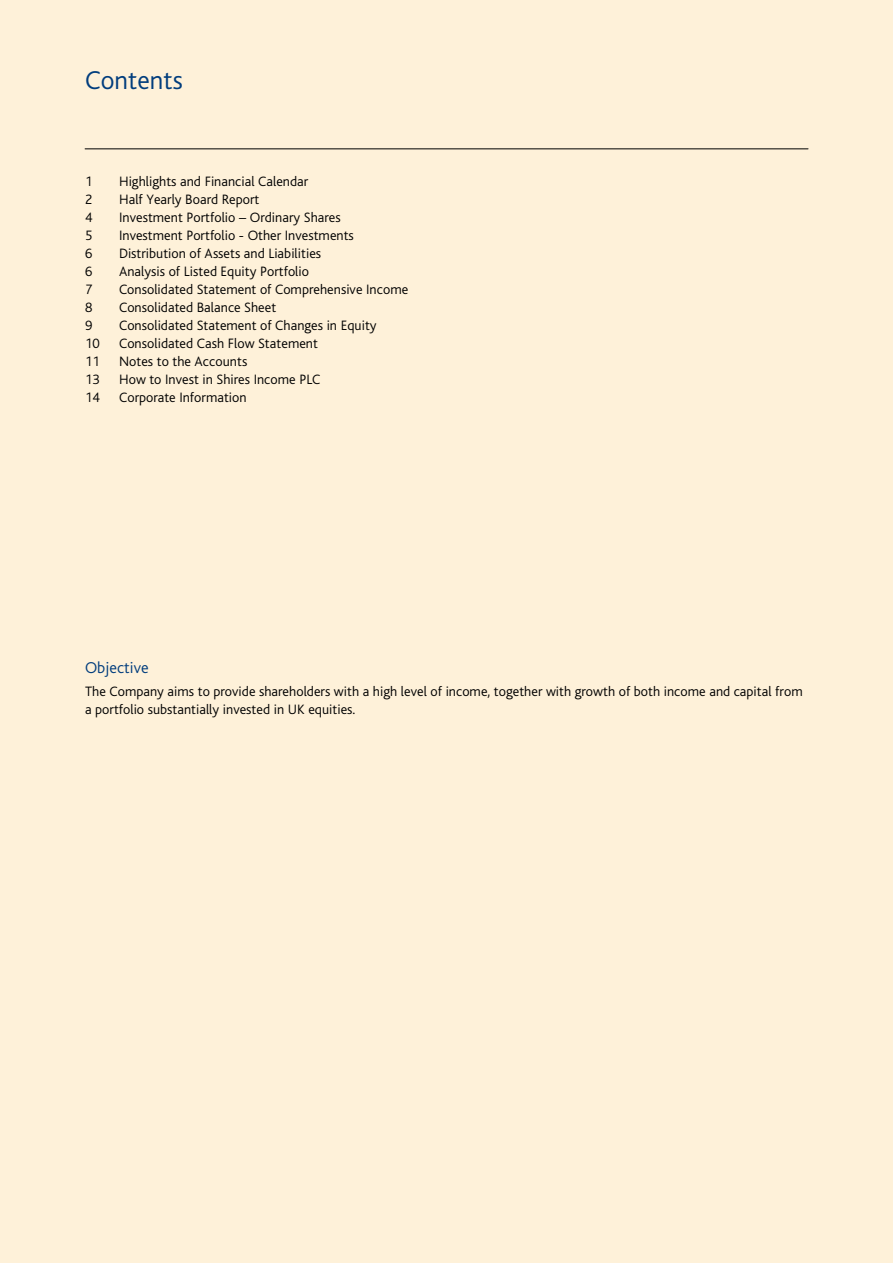
<style>
.page{position:relative;width:893px;height:1263px;background:#fef1d9}
.page>*{position:absolute;margin:0;border:0;box-sizing:border-box;transform-origin:0 0}
.t1{font:300 27px "Bliss";color:#013d7d}
.t2{font:300 16.5px "Bliss";color:#013d7d}
.t3{font:300 14.25px/18px "Bliss";color:#000}
</style>
<div class="page">
<hr style="left:85px;top:148px;width:723px;height:1px;background:#000">
<h1 class="t1" style="left:85px;top:70px;width:99px">Contents</h1>
<p class="t3" style="left:85px;top:173px;width:9px">1</p>
<p class="t3" style="left:119px;top:173px;width:191px">Highlights and Financial Calendar</p>
<p class="t3" style="left:85px;top:191px;width:9px">2</p>
<p class="t3" style="left:119px;top:191px;width:142px">Half Yearly Board Report</p>
<p class="t3" style="left:85px;top:209px;width:9px">4</p>
<p class="t3" style="left:119px;top:209px;width:223px">Investment Portfolio – Ordinary Shares</p>
<p class="t3" style="left:85px;top:227px;width:9px">5</p>
<p class="t3" style="left:119px;top:227px;width:236px">Investment Portfolio - Other Investments</p>
<p class="t3" style="left:85px;top:245px;width:9px">6</p>
<p class="t3" style="left:119px;top:245px;width:204px">Distribution of Assets and Liabilities</p>
<p class="t3" style="left:85px;top:263px;width:9px">6</p>
<p class="t3" style="left:119px;top:263px;width:192px">Analysis of Listed Equity Portfolio</p>
<p class="t3" style="left:85px;top:281px;width:9px">7</p>
<p class="t3" style="left:119px;top:281px;width:291px">Consolidated Statement of Comprehensive Income</p>
<p class="t3" style="left:85px;top:299px;width:9px">8</p>
<p class="t3" style="left:119px;top:299px;width:159px">Consolidated Balance Sheet</p>
<p class="t3" style="left:85px;top:317px;width:9px">9</p>
<p class="t3" style="left:119px;top:317px;width:259px">Consolidated Statement of Changes in Equity</p>
<p class="t3" style="left:85px;top:335px;width:16px">10</p>
<p class="t3" style="left:119px;top:335px;width:200px">Consolidated Cash Flow Statement</p>
<p class="t3" style="left:85px;top:353px;width:16px">11</p>
<p class="t3" style="left:119px;top:353px;width:130px">Notes to the Accounts</p>
<p class="t3" style="left:85px;top:371px;width:16px">13</p>
<p class="t3" style="left:119px;top:371px;width:203px">How to Invest in Shires Income PLC</p>
<p class="t3" style="left:85px;top:389px;width:16px">14</p>
<p class="t3" style="left:119px;top:389px;width:129px">Corporate Information</p>
<p class="t2" style="left:85px;top:661px;width:65px">Objective</p>
<p class="t3" style="left:85px;top:683px;width:719px">The Company aims to provide shareholders with a high level of income, together with growth of both income and capital from a portfolio substantially invested in UK equities.</p>
</div>
